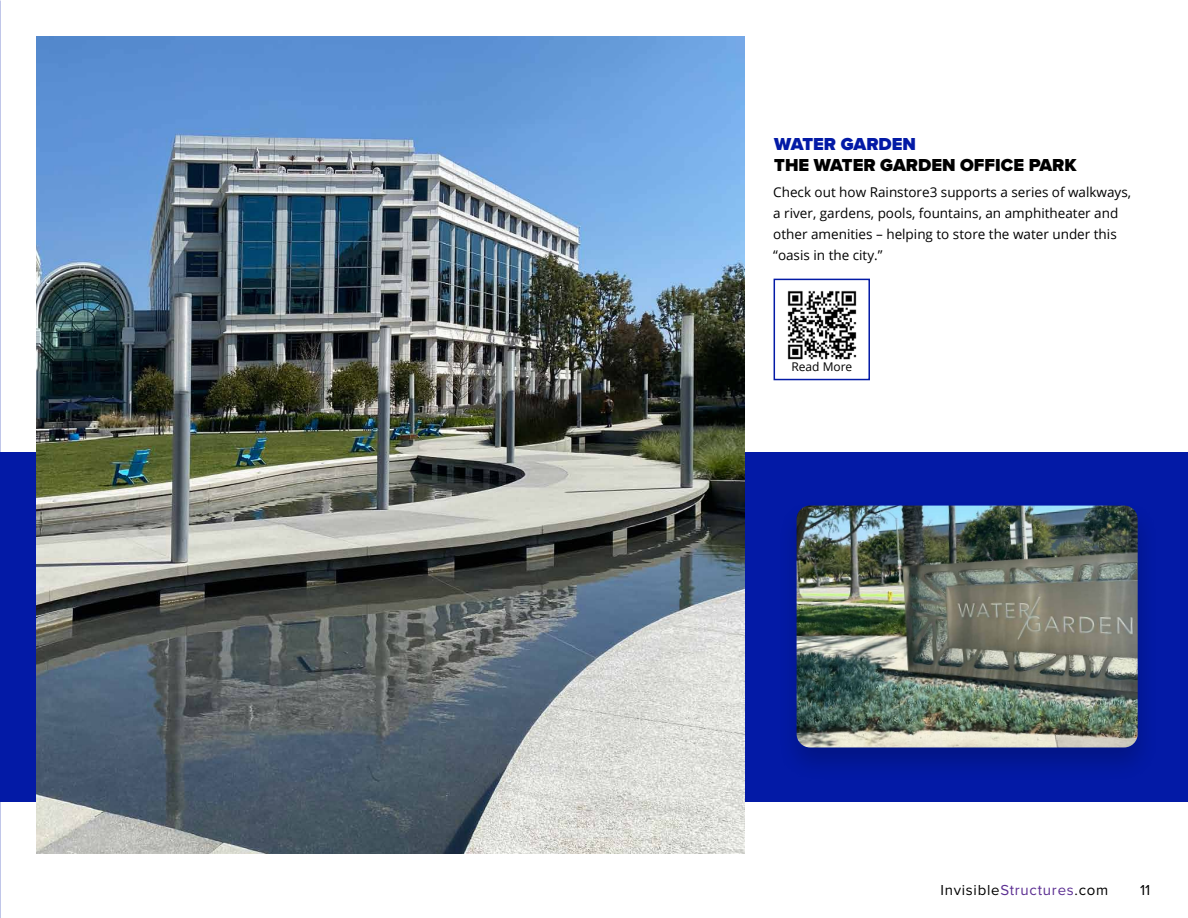
<style>
.page{position:relative;width:1188px;height:918px;background:#fff}
.page>*{position:absolute;margin:0;border:0;box-sizing:border-box;transform-origin:0 0}
.t1{font:900 18px "Proxima Nova";color:#000}
.t2{font:900 18px "Proxima Nova";color:#031aa6}
.t3{font:15px "Proxima Nova";letter-spacing:.05em;color:#000}
.t4{font:13.5px/21px "Open Sans";color:#000}
.t5{font:12px "Open Sans";color:#000}
.s1{color:#5c2f92}
</style>
<div class="page">
<div style="left:0;top:452px;width:1188px;height:349px;background:#031aa6"></div>
<img style="left:37px;top:37px;width:707px;height:816px">
<div style="left:777px;top:499px;width:382px;height:283px;background:#000;opacity:.2"></div>
<img style="left:797px;top:506px;width:341px;height:241px">
<img style="left:787px;top:290px;width:70px;height:70px">
<div style="left:774px;top:279px;width:96px;height:101px;border:2px solid #031aa6"></div>
<h1 class="t2" style="left:774px;top:131px;width:143px">WATER GARDEN</h1>
<h1 class="t1" style="left:774px;top:152px;width:304px">THE WATER GARDEN OFFICE PARK</h1>
<p class="t4" style="left:773px;top:181px;width:359px">Check out how Rainstore3 supports a series of walkways, a river, gardens, pools, fountains, an amphitheater and other amenities – helping to store the water under this “oasis in the city.”</p>
<p class="t5" style="left:791px;top:359px;width:63px">Read More</p>
<p class="t3" style="left:940px;top:879px;width:169px">Invisible<span class="s1">Structures</span>.com</p>
<p class="t3" style="left:1140px;top:879px;width:12px">11</p>
</div>
